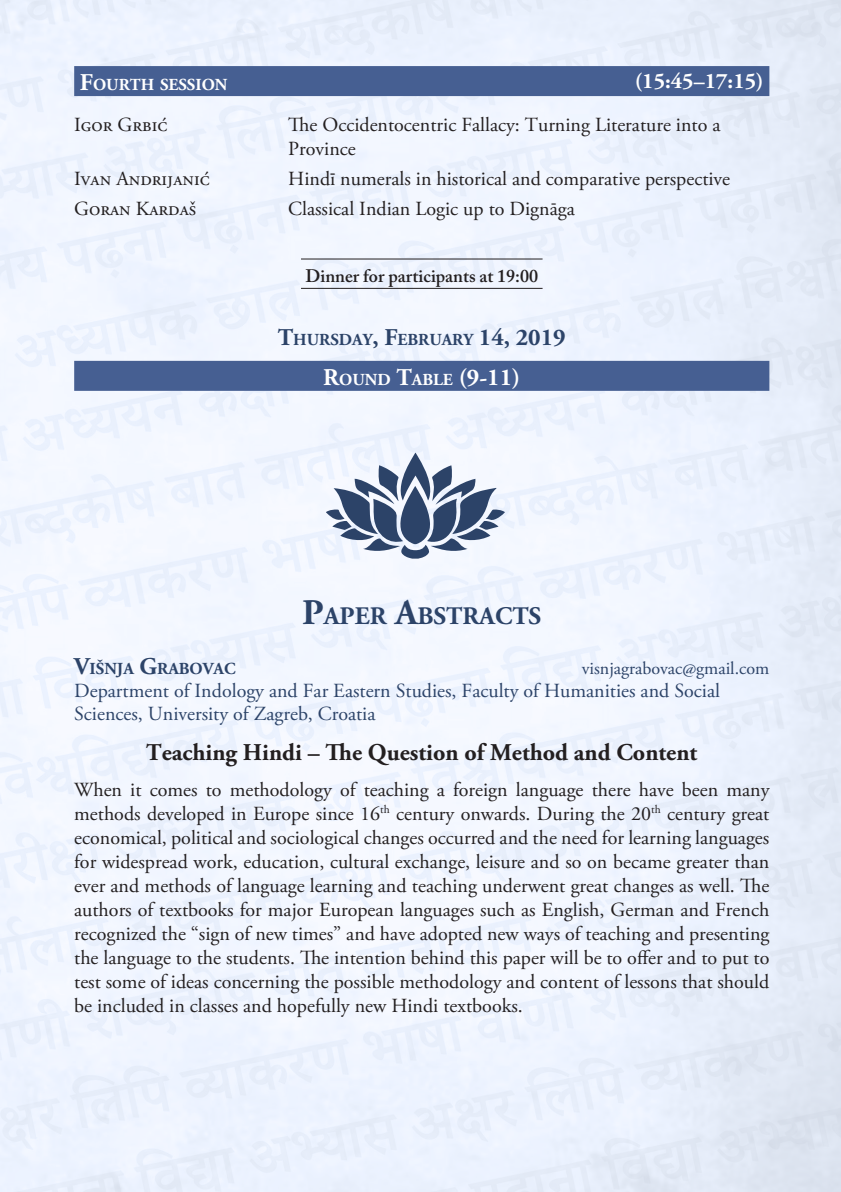
<style>
.page{position:relative;width:841px;height:1192px;background:#fff}
.page>*{position:absolute;margin:0;border:0;box-sizing:border-box;transform-origin:0 0}
.t1{font:700 25.2px "Adobe Garamond Indic";color:#2c4368}
.t2{font:700 24px "Adobe Garamond Indic";color:#231f20}
.t3{font:700 24px "Adobe Garamond Indic";color:#fff}
.t4{font:700 22px "Adobe Garamond Indic";color:#fff}
.t5{font:20px/24px "Adobe Garamond Indic";color:#231f20}
.t6{font:20px/23px "Adobe Garamond Indic";color:#2c4368}
.t7{font:600 18px "Adobe Caslon Pro";color:#231f20}
.t8{font:18px "Adobe Garamond Indic";color:#2c4368}
.t9{font:700 16.8px "Adobe Garamond Indic";color:#2c4368}
.t10{font:700 16.8px "Adobe Garamond Indic";color:#fff}
.s1{font-size:24px}
.s2{font-size:16.8px}
.s3{font-size:36px}
</style>
<div class="page">
<div style="left:74px;top:66px;width:695px;height:30px;background:#465f92"></div>
<hr style="left:301px;top:258px;width:241px;height:1px;background:#231f20">
<hr style="left:301px;top:288px;width:241px;height:1px;background:#231f20">
<div style="left:74px;top:361px;width:695px;height:30px;background:#465f92"></div>
<svg style="left:326px;top:453px;width:179px;height:105px"></svg>
<p class="t10" style="left:80px;top:75px;width:149px"><span class="s1">F</span>OURTH SESSION</p>
<p class="t4" style="left:635px;top:69px;width:130px">(15:45–17:15)</p>
<p class="t5" style="left:74px;top:114px;width:95px">Igor Grbić</p>
<p class="t5" style="left:288px;top:114px;width:434px">The Occidentocentric Fallacy: Turning Literature into a<br>Province</p>
<p class="t5" style="left:74px;top:167px;width:137px">Ivan Andrijanić</p>
<p class="t5" style="left:288px;top:167px;width:443px">Hindī numerals in historical and comparative perspective</p>
<p class="t5" style="left:74px;top:197px;width:124px">Goran Kardaš</p>
<p class="t5" style="left:288px;top:197px;width:288px">Classical Indian Logic up to Dignāga</p>
<p class="t7" style="left:305px;top:265px;width:234px">Dinner for participants at 19:00</p>
<p class="t9" style="left:278px;top:330px;width:289px"><span class="s1">T</span>HURSDAY<span class="s1">, F</span>EBRUARY <span class="s1">14, 2019</span></p>
<p class="t3" style="left:323px;top:363px;width:199px">R<span class="s2">OUND</span> T<span class="s2">ABLE</span> (9-11)</p>
<p class="t1" style="left:302px;top:601px;width:239px"><span class="s3">P</span>APER <span class="s3">A</span>BSTRACTS</p>
<p class="t9" style="left:74px;top:659px;width:163px"><span class="s1">V</span>IŠNJA <span class="s1">G</span>RABOVAC</p>
<p class="t8" style="left:582px;top:658px;width:189px">visnjagrabovac@gmail.com</p>
<p class="t6" style="left:74px;top:680px;width:647px">Department of Indology and Far Eastern Studies, Faculty of Humanities and Social<br>Sciences, University of Zagreb, Croatia</p>
<p class="t2" style="left:146px;top:739px;width:553px">Teaching Hindi – The Question of Method and Content</p>
<p class="t5" style="left:74px;top:778px;width:697px;text-align:justify">When it comes to methodology of teaching a foreign language there have been many methods developed in Europe since 16<sup>th</sup> century onwards. During the 20<sup>th</sup> century great economical, political and sociological changes occurred and the need for learning languages for widespread work, education, cultural exchange, leisure and so on became greater than ever and methods of language learning and teaching underwent great changes as well. The authors of textbooks for major European languages such as English, German and French recognized the “sign of new times” and have adopted new ways of teaching and presenting the language to the students. The intention behind this paper will be to offer and to put to test some of ideas concerning the possible methodology and content of lessons that should be included in classes and hopefully new Hindi textbooks.</p>
</div>
